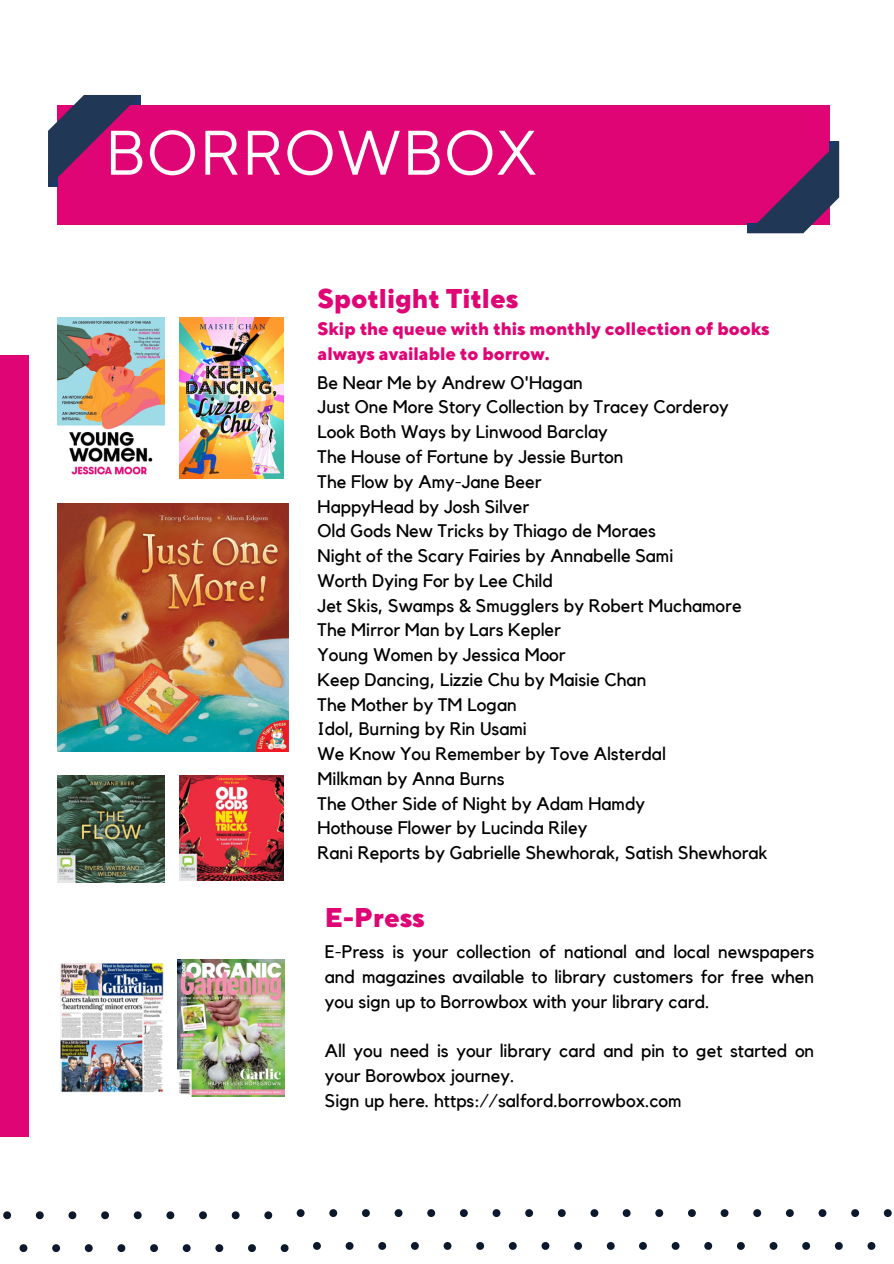
<style>
.page{position:relative;width:894px;height:1264px;background:#fff}
.page>*{position:absolute;margin:0;border:0;box-sizing:border-box;transform-origin:0 0}
.t1{font:62.7px "TT Norms Pro";color:#fff}
.t2{font:800 27px "TT Norms Pro";color:#df0575}
.t3{font:18.15px/24.8px "Kollektif";color:#000}
.t4{font:800 18px/24.8px "TT Norms Pro";color:#df0575}
</style>
<div class="page">
<div style="left:58px;top:104px;width:771px;height:120px;background:#df0575"></div>
<div style="left:0;top:356px;width:29px;height:780px;background:#df0575"></div>
<svg style="left:3px;top:1211px;width:8px;height:8px"></svg>
<svg style="left:36px;top:1211px;width:8px;height:8px"></svg>
<svg style="left:68px;top:1211px;width:8px;height:8px"></svg>
<svg style="left:101px;top:1211px;width:8px;height:8px"></svg>
<svg style="left:134px;top:1211px;width:8px;height:8px"></svg>
<svg style="left:166px;top:1211px;width:8px;height:8px"></svg>
<svg style="left:199px;top:1211px;width:8px;height:8px"></svg>
<svg style="left:232px;top:1211px;width:7px;height:8px"></svg>
<svg style="left:264px;top:1211px;width:8px;height:8px"></svg>
<svg style="left:20px;top:1244px;width:7px;height:7px"></svg>
<svg style="left:52px;top:1244px;width:8px;height:7px"></svg>
<svg style="left:85px;top:1244px;width:8px;height:7px"></svg>
<svg style="left:117px;top:1244px;width:8px;height:7px"></svg>
<svg style="left:150px;top:1244px;width:8px;height:7px"></svg>
<svg style="left:183px;top:1244px;width:7px;height:7px"></svg>
<svg style="left:215px;top:1244px;width:8px;height:7px"></svg>
<svg style="left:248px;top:1244px;width:8px;height:7px"></svg>
<svg style="left:280px;top:1244px;width:8px;height:7px"></svg>
<svg style="left:296px;top:1209px;width:8px;height:7px"></svg>
<svg style="left:329px;top:1209px;width:8px;height:7px"></svg>
<svg style="left:362px;top:1209px;width:8px;height:7px"></svg>
<svg style="left:394px;top:1209px;width:8px;height:7px"></svg>
<svg style="left:427px;top:1209px;width:8px;height:7px"></svg>
<svg style="left:460px;top:1209px;width:7px;height:7px"></svg>
<svg style="left:492px;top:1209px;width:8px;height:7px"></svg>
<svg style="left:525px;top:1209px;width:8px;height:7px"></svg>
<svg style="left:557px;top:1209px;width:8px;height:7px"></svg>
<svg style="left:590px;top:1209px;width:8px;height:7px"></svg>
<svg style="left:313px;top:1242px;width:8px;height:7px"></svg>
<svg style="left:345px;top:1242px;width:8px;height:7px"></svg>
<svg style="left:378px;top:1242px;width:8px;height:7px"></svg>
<svg style="left:411px;top:1242px;width:7px;height:7px"></svg>
<svg style="left:443px;top:1242px;width:8px;height:7px"></svg>
<svg style="left:476px;top:1242px;width:8px;height:7px"></svg>
<svg style="left:508px;top:1242px;width:8px;height:7px"></svg>
<svg style="left:541px;top:1242px;width:8px;height:7px"></svg>
<svg style="left:574px;top:1242px;width:8px;height:7px"></svg>
<svg style="left:606px;top:1242px;width:8px;height:7px"></svg>
<svg style="left:622px;top:1209px;width:8px;height:7px"></svg>
<svg style="left:655px;top:1209px;width:8px;height:7px"></svg>
<svg style="left:688px;top:1209px;width:7px;height:7px"></svg>
<svg style="left:720px;top:1209px;width:8px;height:7px"></svg>
<svg style="left:753px;top:1209px;width:8px;height:7px"></svg>
<svg style="left:785px;top:1209px;width:8px;height:7px"></svg>
<svg style="left:818px;top:1209px;width:8px;height:7px"></svg>
<svg style="left:851px;top:1209px;width:7px;height:7px"></svg>
<svg style="left:883px;top:1209px;width:8px;height:7px"></svg>
<svg style="left:639px;top:1242px;width:7px;height:7px"></svg>
<svg style="left:671px;top:1242px;width:8px;height:7px"></svg>
<svg style="left:704px;top:1242px;width:8px;height:7px"></svg>
<svg style="left:737px;top:1242px;width:7px;height:7px"></svg>
<svg style="left:769px;top:1242px;width:8px;height:7px"></svg>
<svg style="left:802px;top:1242px;width:7px;height:7px"></svg>
<svg style="left:834px;top:1242px;width:8px;height:7px"></svg>
<svg style="left:867px;top:1242px;width:8px;height:7px"></svg>
<svg style="left:48px;top:95px;width:92px;height:92px"></svg>
<svg style="left:746px;top:141px;width:92px;height:92px"></svg>
<img style="left:58px;top:318px;width:107px;height:157px">
<img style="left:179px;top:318px;width:105px;height:161px">
<img style="left:58px;top:503px;width:230px;height:249px">
<img style="left:58px;top:775px;width:107px;height:107px">
<img style="left:179px;top:775px;width:105px;height:105px">
<img style="left:60px;top:963px;width:104px;height:130px">
<img style="left:177px;top:959px;width:107px;height:137px">
<h1 class="t1" style="left:104px;top:115px;width:434px">BORROWBOX</h1>
<h2 class="t2" style="left:317px;top:282px;width:202px">Spotlight Titles</h2>
<p class="t4" style="left:317px;top:317px;width:453px">Skip the queue with this monthly collection of books always available to borrow.</p>
<p class="t3" style="left:317px;top:371px;width:451px">Be Near Me by Andrew O'Hagan<br>Just One More Story Collection by Tracey Corderoy Look Both Ways by Linwood Barclay<br>The House of Fortune by Jessie Burton<br>The Flow by Amy-Jane Beer<br>HappyHead by Josh Silver<br>Old Gods New Tricks by Thiago de Moraes<br>Night of the Scary Fairies by Annabelle Sami<br>Worth Dying For by Lee Child<br>Jet Skis, Swamps &amp; Smugglers by Robert Muchamore The Mirror Man by Lars Kepler<br>Young Women by Jessica Moor<br>Keep Dancing, Lizzie Chu by Maisie Chan<br>The Mother by TM Logan<br>Idol, Burning by Rin Usami<br>We Know You Remember by Tove Alsterdal<br>Milkman by Anna Burns<br>The Other Side of Night by Adam Hamdy<br>Hothouse Flower by Lucinda Riley<br>Rani Reports by Gabrielle Shewhorak, Satish Shewhorak</p>
<h2 class="t2" style="left:325px;top:901px;width:101px">E-Press</h2>
<p class="t3" style="left:325px;top:940px;width:491px;text-align:justify">E-Press is your collection of national and local newspapers and magazines available to library customers for free when you sign up to Borrowbox with your library card.</p>
<p class="t3" style="left:325px;top:1039px;width:491px">All you need is your library card and pin to get started on your Borowbox journey.<br>Sign up here. https://salford.borrowbox.com</p>
</div>
